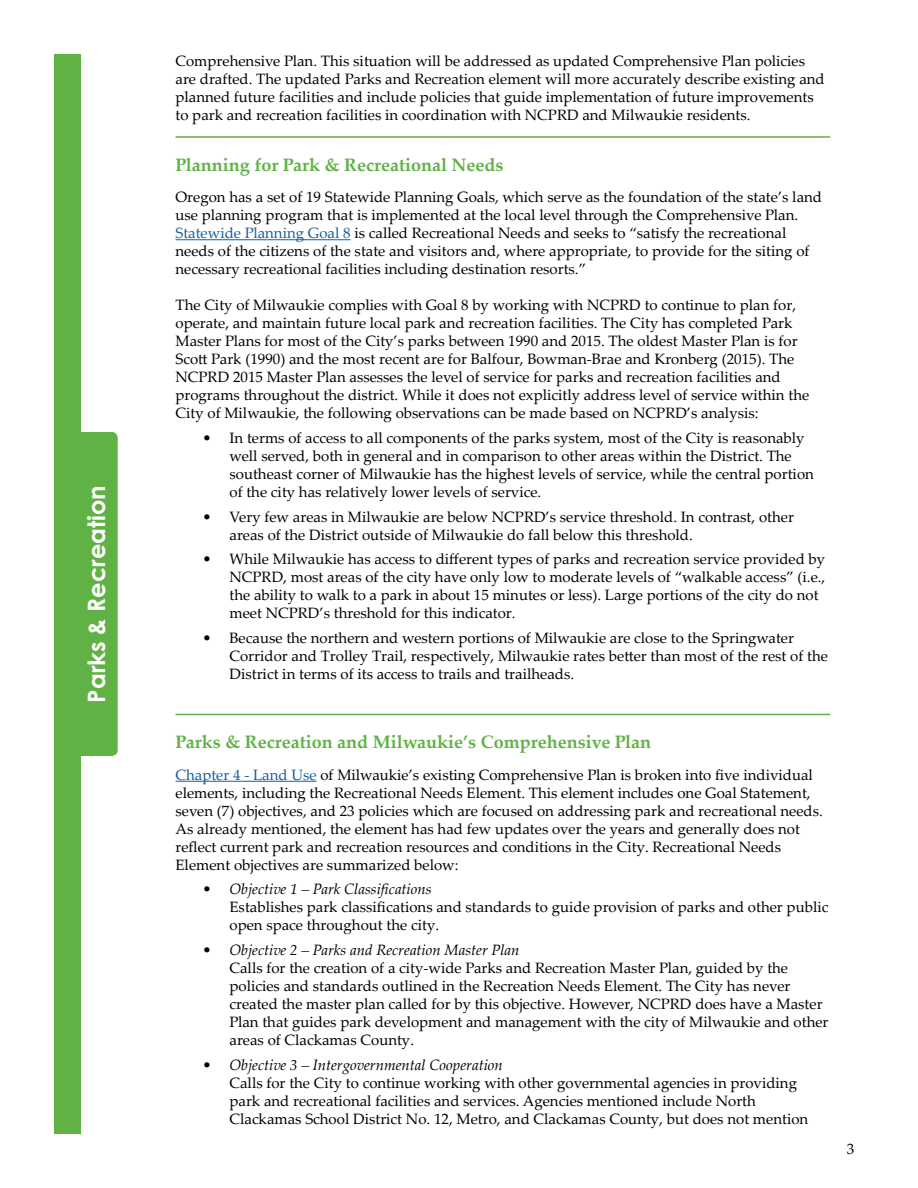
<style>
.page{position:relative;width:918px;height:1188px;background:#fff}
.page>*{position:absolute;margin:0;border:0;box-sizing:border-box;transform-origin:0 0}
.t1{font:700 24px "Century Gothic";color:#fff}
.t2{font:700 18px "Palatino Linotype";color:#60b245}
.t3{font:15px/18px "Palatino Linotype";color:#000}
.s1{color:#175d9e}
.s2{font-style:italic}
</style>
<div class="page">
<div style="left:75px;top:432px;width:43px;height:324px;background:#60b245;border-radius:6px"></div>
<div style="left:54px;top:54px;width:27px;height:1079px;background:#60b245"></div>
<hr style="left:176px;top:239px;width:175px;height:1px;background:#175d9e">
<hr style="left:176px;top:781px;width:141px;height:1px;background:#175d9e">
<hr style="left:176px;top:136px;width:654px;height:2px;background:#60b245">
<hr style="left:176px;top:714px;width:654px;height:1px;background:#60b245">
<h1 class="t1" style="left:78px;top:703px;width:219px;rotate:-90deg">Parks &amp; Recreation</h1>
<p class="t3" style="left:176px;top:51px;width:651px">Comprehensive Plan. This situation will be addressed as updated Comprehensive Plan policies are drafted. The updated Parks and Recreation element will more accurately describe existing and planned future facilities and include policies that guide implementation of future improvements to park and recreation facilities in coordination with NCPRD and Milwaukie residents.</p>
<p class="t2" style="left:176px;top:152px;width:330px">Planning for Park &amp; Recreational Needs</p>
<p class="t3" style="left:176px;top:188px;width:648px">Oregon has a set of 19 Statewide Planning Goals, which serve as the foundation of the state’s land use planning program that is implemented at the local level through the Comprehensive Plan.<br><span class="s1">Statewide Planning Goal 8</span> is called Recreational Needs and seeks to “satisfy the recreational needs of the citizens of the state and visitors and, where appropriate, to provide for the siting of necessary recreational facilities including destination resorts.”</p>
<p class="t3" style="left:176px;top:296px;width:635px">The City of Milwaukie complies with Goal 8 by working with NCPRD to continue to plan for, operate, and maintain future local park and recreation facilities. The City has completed Park Master Plans for most of the City’s parks between 1990 and 2015. The oldest Master Plan is for Scott Park (1990) and the most recent are for Balfour, Bowman-Brae and Kronberg (2015). The NCPRD 2015 Master Plan assesses the level of service for parks and recreation facilities and programs throughout the district. While it does not explicitly address level of service within the City of Milwaukie, the following observations can be made based on NCPRD’s analysis:</p>
<p class="t3" style="left:230px;top:428px;width:586px;text-indent:-27px">• In terms of access to all components of the parks system, most of the City is reasonably well served, both in general and in comparison to other areas within the District. The southeast corner of Milwaukie has the highest levels of service, while the central portion of the city has relatively lower levels of service.</p>
<p class="t3" style="left:230px;top:507px;width:566px;text-indent:-27px">• Very few areas in Milwaukie are below NCPRD’s service threshold. In contrast, other areas of the District outside of Milwaukie do fall below this threshold.</p>
<p class="t3" style="left:230px;top:550px;width:597px;text-indent:-27px">• While Milwaukie has access to different types of parks and recreation service provided by NCPRD, most areas of the city have only low to moderate levels of “walkable access” (i.e., the ability to walk to a park in about 15 minutes or less). Large portions of the city do not meet NCPRD’s threshold for this indicator.</p>
<p class="t3" style="left:230px;top:629px;width:600px;text-indent:-27px">• Because the northern and western portions of Milwaukie are close to the Springwater<br>Corridor and Trolley Trail, respectively, Milwaukie rates better than most of the rest of the<br>District in terms of its access to trails and trailheads.</p>
<p class="t2" style="left:176px;top:729px;width:477px">Parks &amp; Recreation and Milwaukie’s Comprehensive Plan</p>
<p class="t3" style="left:176px;top:765px;width:649px"><span class="s1">Chapter 4 - Land Use</span> of Milwaukie’s existing Comprehensive Plan is broken into five individual elements, including the Recreational Needs Element. This element includes one Goal Statement, seven (7) objectives, and 23 policies which are focused on addressing park and recreational needs.<br>As already mentioned, the element has had few updates over the years and generally does not reflect current park and recreation resources and conditions in the City. Recreational Needs Element objectives are summarized below:</p>
<p class="t3" style="left:230px;top:880px;width:600px;text-indent:-27px">• <span class="s2">Objective 1 – Park Classifications<br></span>Establishes park classifications and standards to guide provision of parks and other public open space throughout the city.</p>
<p class="t3" style="left:230px;top:941px;width:601px;text-indent:-27px">• <span class="s2">Objective 2 – Parks and Recreation Master Plan<br></span>Calls for the creation of a city-wide Parks and Recreation Master Plan, guided by the policies and standards outlined in the Recreation Needs Element. The City has never created the master plan called for by this objective. However, NCPRD does have a Master Plan that guides park development and management with the city of Milwaukie and other areas of Clackamas County.</p>
<p class="t3" style="left:230px;top:1055px;width:580px;text-indent:-27px">• <span class="s2">Objective 3 – Intergovernmental Cooperation<br></span>Calls for the City to continue working with other governmental agencies in providing park and recreational facilities and services. Agencies mentioned include North Clackamas School District No. 12, Metro, and Clackamas County, but does not mention</p>
<p class="t3" style="left:847px;top:1139px;width:9px">3</p>
</div>
